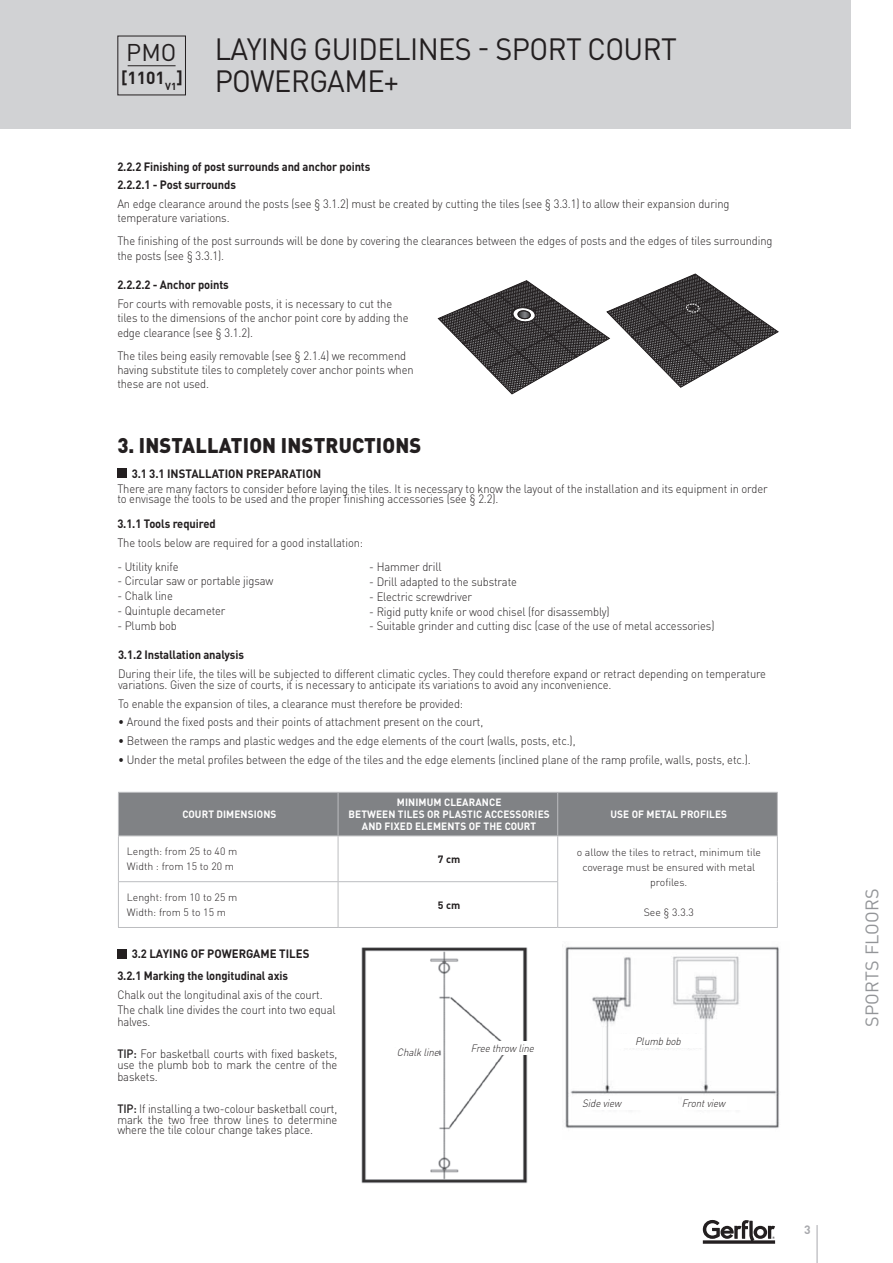
<style>
.page{position:relative;width:893px;height:1263px;background:#fff}
.page>*{position:absolute;margin:0;border:0;box-sizing:border-box;transform-origin:0 0}
.t1{font:30.45px/32.2px "DIN Pro";letter-spacing:-.02em;color:#231f20;scale:.95 1}
.t2{font:24px "DIN Pro";color:#231f20}
.t3{font:900 21px "DIN Pro";letter-spacing:.01em;color:#231f20;scale:.95 1}
.t4{font:18px "DIN Pro";letter-spacing:.01em;color:#939598}
.t5{font:700 17.25px "DIN Pro";color:#231f20}
.t6{font:300 12px/14.4px "DIN Pro";letter-spacing:-.01em;color:#231f20;scale:.93 1}
.t7{font:700 12px/21.5px "DIN Pro";letter-spacing:-.01em;color:#231f20;scale:.93 1}
.t8{font:700 12px "DIN Pro";color:#a8a9ad}
.t9{font:300 10.5px/15px "DIN Pro";color:#231f20}
.t10{font:700 10.5px/12px "DIN Pro";letter-spacing:.01em;color:#fff;text-align:center;scale:.95 1}
.t11{font:italic 300 10.5px "DIN Pro";color:#231f20;scale:.93 1}
.t12{font:700 10.5px "DIN Pro";color:#231f20}
.s1{font-weight:500}
</style>
<div class="page">
<img style="left:572px;top:946px;width:207px;height:182px">
<div style="left:582px;top:1096px;width:95px;height:14px;background:#fff"></div>
<div style="left:612px;top:1034px;width:92px;height:13px;background:#fff"></div>
<div style="left:682px;top:1096px;width:65px;height:14px;background:#fff"></div>
<img style="left:361px;top:945px;width:211px;height:239px">
<div style="left:368px;top:1048px;width:71px;height:14px;background:#fff"></div>
<div style="left:471px;top:1041px;width:99px;height:14px;background:#fff"></div>
<div style="left:117px;top:949px;width:10px;height:9px;background:#231f20"></div>
<svg style="left:438px;top:274px;width:340px;height:120px"></svg>
<div style="left:117px;top:468px;width:10px;height:10px;background:#231f20"></div>
<div style="left:119px;top:793px;width:658px;height:42px;background:#808285"></div>
<hr style="left:118px;top:835px;width:220px;height:1px;background:#bcbdc0">
<hr style="left:118px;top:836px;width:1px;height:45px;background:#bcbdc0">
<hr style="left:118px;top:881px;width:220px;height:1px;background:#bcbdc0">
<hr style="left:118px;top:882px;width:1px;height:45px;background:#bcbdc0">
<hr style="left:118px;top:927px;width:220px;height:1px;background:#bcbdc0">
<hr style="left:338px;top:835px;width:220px;height:1px;background:#bcbdc0">
<hr style="left:338px;top:836px;width:1px;height:45px;background:#bcbdc0">
<hr style="left:558px;top:835px;width:220px;height:1px;background:#bcbdc0">
<hr style="left:557px;top:836px;width:1px;height:45px;background:#bcbdc0">
<hr style="left:777px;top:836px;width:1px;height:46px;background:#bcbdc0">
<hr style="left:777px;top:882px;width:1px;height:45px;background:#bcbdc0">
<hr style="left:338px;top:881px;width:220px;height:1px;background:#bcbdc0">
<hr style="left:338px;top:882px;width:1px;height:45px;background:#bcbdc0">
<hr style="left:557px;top:882px;width:1px;height:45px;background:#bcbdc0">
<hr style="left:338px;top:927px;width:220px;height:1px;background:#bcbdc0">
<hr style="left:558px;top:927px;width:220px;height:1px;background:#bcbdc0">
<hr style="left:118px;top:792px;width:220px;height:1px;background:#bcbdc0">
<hr style="left:118px;top:793px;width:1px;height:42px;background:#bcbdc0">
<hr style="left:338px;top:792px;width:220px;height:1px;background:#bcbdc0">
<hr style="left:338px;top:793px;width:1px;height:42px;background:#bcbdc0">
<hr style="left:558px;top:792px;width:220px;height:1px;background:#bcbdc0">
<hr style="left:557px;top:793px;width:1px;height:42px;background:#bcbdc0">
<hr style="left:777px;top:793px;width:1px;height:42px;background:#bcbdc0">
<hr style="left:817px;top:1225px;width:1px;height:38px;background:#a8a9ad">
<div style="left:0;top:0;width:850px;height:129px;background:#d1d2d4"></div>
<hr style="left:128px;top:65px;width:48px;height:1px;background:#231f20">
<svg style="left:703px;top:1220px;width:72px;height:24px"></svg>
<h2 class="t2" style="left:126px;top:36px;width:52px">PMO</h2>
<h3 class="t5" style="left:121px;top:66px;width:63px">[1101<sub>V1</sub>]</h3>
<h1 class="t1" style="left:215px;top:32px;width:488px">LAYING GUIDELINES - SPORT COURT<br>POWERGAME+</h1>
<p class="t7" style="left:117px;top:157px;width:274px;line-height:18.6px">2.2.2 Finishing of post surrounds and anchor points<br>2.2.2.1 - Post surrounds</p>
<p class="t6" style="left:117px;top:196px;width:660px">An edge clearance around the posts (see § 3.1.2) must be created by cutting the tiles (see § 3.3.1) to allow their expansion during temperature variations.</p>
<p class="t6" style="left:117px;top:233px;width:706px">The finishing of the post surrounds will be done by covering the clearances between the edges of posts and the edges of tiles surrounding the posts (see § 3.3.1).</p>
<p class="t7" style="left:117px;top:274px;width:121px">2.2.2.2 - Anchor points</p>
<p class="t6" style="left:117px;top:296px;width:315px">For courts with removable posts, it is necessary to cut the tiles to the dimensions of the anchor point core by adding the edge clearance (see § 3.1.2).</p>
<p class="t6" style="left:117px;top:347px;width:320px">The tiles being easily removable (see § 2.1.4) we recommend having substitute tiles to completely cover anchor points when these are not used.</p>
<h3 class="t3" style="left:117px;top:431px;width:322px">3. INSTALLATION INSTRUCTIONS</h3>
<p class="t7" style="left:132px;top:462px;width:205px">3.1 3.1 INSTALLATION PREPARATION</p>
<p class="t6" style="left:117px;top:483px;width:701px;line-height:10.5px">There are many factors to consider before laying the tiles. It is necessary to know the layout of the installation and its equipment in order to envisage the tools to be used and the proper finishing accessories (see § 2.2).</p>
<p class="t7" style="left:117px;top:513px;width:107px">3.1.1 Tools required</p>
<p class="t6" style="left:117px;top:535px;width:266px">The tools below are required for a good installation:</p>
<p class="t6" style="left:117px;top:559px;width:67px">- Utility knife</p>
<p class="t6" style="left:117px;top:573px;width:169px">- Circular saw or portable jigsaw</p>
<p class="t6" style="left:117px;top:588px;width:61px">- Chalk line</p>
<p class="t6" style="left:117px;top:603px;width:118px">- Quintuple decameter</p>
<p class="t6" style="left:117px;top:618px;width:66px">- Plumb bob</p>
<p class="t7" style="left:118px;top:644px;width:137px">3.1.2 Installation analysis</p>
<p class="t6" style="left:118px;top:668px;width:698px;line-height:10.5px">During their life, the tiles will be subjected to different climatic cycles. They could therefore expand or retract depending on temperature variations. Given the size of courts, it is necessary to anticipate its variations to avoid any inconvenience.</p>
<p class="t6" style="left:118px;top:696px;width:373px">To enable the expansion of tiles, a clearance must therefore be provided:</p>
<p class="t6" style="left:118px;top:714px;width:394px">• Around the fixed posts and their points of attachment present on the court,</p>
<p class="t6" style="left:118px;top:733px;width:493px">• Between the ramps and plastic wedges and the edge elements of the court (walls, posts, etc.),</p>
<p class="t6" style="left:118px;top:752px;width:682px">• Under the metal profiles between the edge of the tiles and the edge elements (inclined plane of the ramp profile, walls, posts, etc.).</p>
<p class="t6" style="left:369px;top:559px;width:79px">- Hammer drill</p>
<p class="t6" style="left:369px;top:574px;width:160px">- Drill adapted to the substrate</p>
<p class="t6" style="left:369px;top:589px;width:112px">- Electric screwdriver</p>
<p class="t6" style="left:369px;top:603px;width:260px">- Rigid putty knife or wood chisel (for disassembly)</p>
<p class="t6" style="left:369px;top:618px;width:373px">- Suitable grinder and cutting disc (case of the use of metal accessories)</p>
<p class="t10" style="left:182px;top:808px;width:101px">COURT DIMENSIONS</p>
<p class="t10" style="left:349px;top:796px;width:213px">MINIMUM CLEARANCE<br>BETWEEN TILES OR PLASTIC ACCESSORIES<br>AND FIXED ELEMENTS OF THE COURT</p>
<p class="t10" style="left:610px;top:808px;width:124px">USE OF METAL PROFILES</p>
<p class="t9" style="left:127px;top:843px;width:112px">Length: from 25 to 40 m<br>Width : from 15 to 20 m</p>
<p class="t12" style="left:438px;top:852px;width:24px">7 cm</p>
<p class="t9" style="left:577px;top:844px;width:186px;text-align:center">o allow the tiles to retract, minimum tile coverage must be ensured with metal profiles.</p>
<p class="t9" style="left:644px;top:904px;width:52px">See § 3.3.3</p>
<p class="t9" style="left:127px;top:889px;width:112px">Lenght: from 10 to 25 m<br>Width: from 5 to 15 m</p>
<p class="t12" style="left:438px;top:898px;width:24px">5 cm</p>
<p class="t7" style="left:117px;top:943px;width:208px;text-indent:15px">3.2 LAYING OF POWERGAME TILES<br>3.2.1 Marking the longitudinal axis</p>
<p class="t6" style="left:117px;top:987px;width:236px">Chalk out the longitudinal axis of the court.<br>The chalk line divides the court into two equal</p>
<p class="t6" style="left:117px;top:1014px;width:37px">halves.</p>
<p class="t6" style="left:117px;top:1048px;width:238px;line-height:10.5px"><span class="s1">TIP:</span> For basketball courts with fixed baskets, use the plumb bob to mark the centre of the</p>
<p class="t6" style="left:117px;top:1069px;width:45px">baskets.</p>
<p class="t6" style="left:117px;top:1103px;width:238px;line-height:10.5px;text-align:justify"><span class="s1">TIP:</span> If installing a two-colour basketball court, mark the two free throw lines to determine where the tile colour change takes place.</p>
<p class="t11" style="left:397px;top:1045px;width:50px">Chalkline</p>
<p class="t11" style="left:471px;top:1041px;width:72px">Freethrow line</p>
<p class="t11" style="left:635px;top:1034px;width:54px">Plumbbob</p>
<p class="t11" style="left:582px;top:1096px;width:46px">Sideview</p>
<p class="t11" style="left:682px;top:1096px;width:51px">Frontview</p>
<p class="t8" style="left:804px;top:1222px;width:8px">3</p>
<h3 class="t4" style="left:860px;top:1027px;width:140px;rotate:-90deg">SPORTS FLOORS</h3>
</div>
